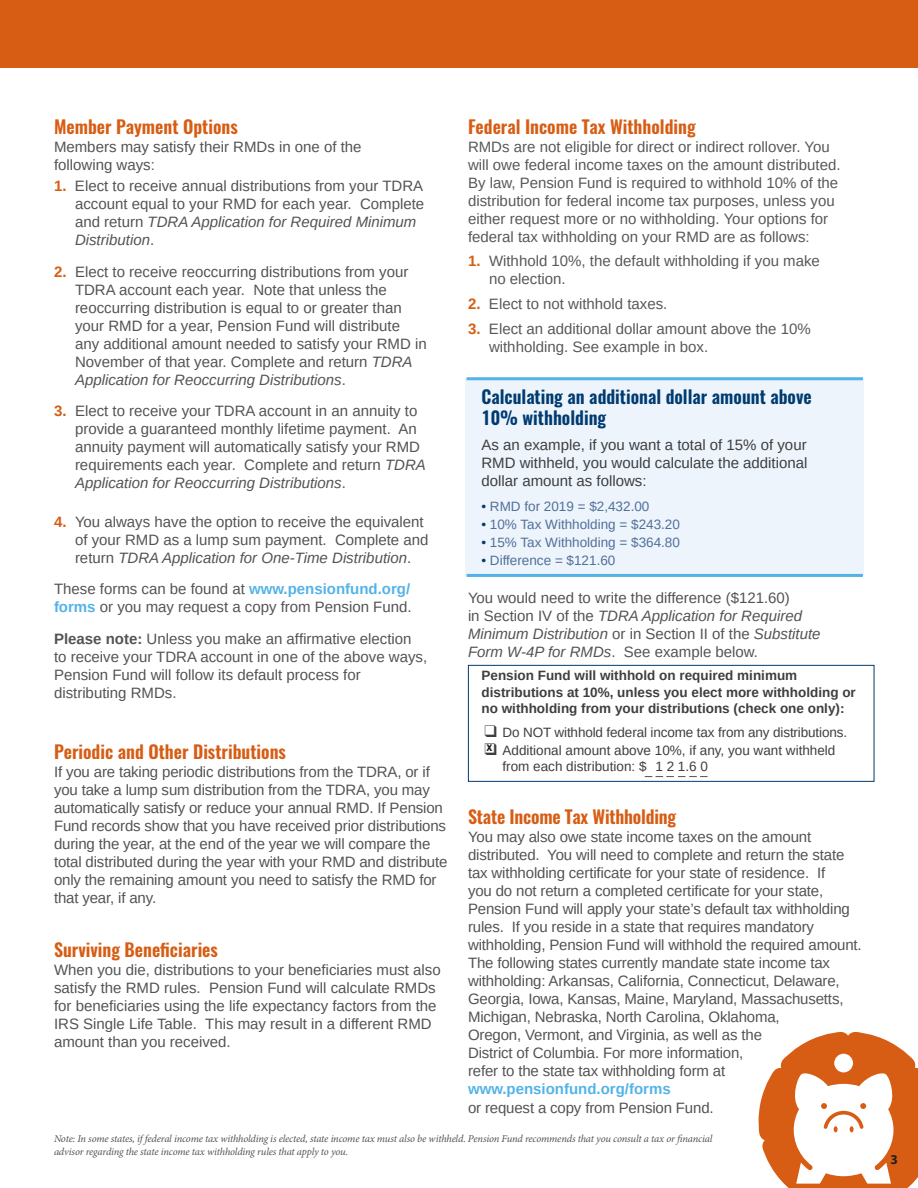
<style>
.page{position:relative;width:918px;height:1188px;background:#fff}
.page>*{position:absolute;margin:0;border:0;box-sizing:border-box;transform-origin:0 0}
.t1{font:600 18px "Oswald";color:#d75d14}
.t2{font:600 18px/21px "Oswald";color:#003b70}
.t3{font:15px/18px "Arimo";color:#535355}
.t4{font:15px/18px "Arimo";color:#57585a}
.t5{font:15px/18px "Arimo";color:#3e3e3f;text-align:justify}
.t6{font:700 13.5px/16.5px "Arimo";color:#3e3e3f}
.t7{font:13.5px/16.5px "Arimo";color:#3e3e3f}
.t8{font:13.5px "Arimo";color:#517099}
.t9{font:700 13.5px "Myriad Pro";color:#231f20}
.t10{font:italic 10.5px/13.5px "Minion Pro";letter-spacing:-.02em;color:#535355}
.t11{font:600 8.1px "Oswald";color:#231f20;scale:1.43 1}
.s1{font-weight:700;color:#d75d14}
.s2{font-style:italic}
.s3{font-weight:700;color:#53b3e8}
.s4{font-weight:700}
.s5{color:#003b70}
</style>
<div class="page">
<div style="left:465px;top:378px;width:399px;height:198px;background:#edf4fc"></div>
<hr style="left:467px;top:377px;width:396px;height:3px;background:#53b3e8">
<hr style="left:467px;top:574px;width:396px;height:3px;background:#53b3e8">
<svg style="left:759px;top:1032px;width:159px;height:156px"></svg>
<div style="left:834px;top:1054px;width:19px;height:18px;background:#fff;border-radius:50%"></div>
<div style="left:0;top:0;width:918px;height:68px;background:#d75d14"></div>
<div style="left:468px;top:665px;width:406px;height:117px;border:1px solid #003b70"></div>
<svg style="left:645px;top:776px;width:63px;height:1px"></svg>
<p class="t1" style="left:54px;top:114px;width:185px">Member Payment Options</p>
<p class="t3" style="left:54px;top:138px;width:309px">Members may satisfy their RMDs in one of the following ways:</p>
<p class="t3" style="left:75px;top:177px;width:351px;text-indent:-21px"><span class="s1">1.</span> Elect to receive annual distributions from your TDRA account equal to your RMD for each year. Complete and return <span class="s2">TDRA Application for Required Minimum Distribution</span>.</p>
<p class="t3" style="left:75px;top:263px;width:353px;text-indent:-21px"><span class="s1">2.</span> Elect to receive reoccurring distributions from your TDRA account each year. Note that unless the reoccurring distribution is equal to or greater than your RMD for a year, Pension Fund will distribute any additional amount needed to satisfy your RMD in November of that year. Complete and return <span class="s2">TDRA Application for Reoccurring Distributions</span>.</p>
<p class="t3" style="left:75px;top:402px;width:352px;text-indent:-21px"><span class="s1">3.</span> Elect to receive your TDRA account in an annuity to provide a guaranteed monthly lifetime payment. An annuity payment will automatically satisfy your RMD requirements each year. Complete and return <span class="s2">TDRA Application for Reoccurring Distributions</span>.</p>
<p class="t3" style="left:75px;top:512px;width:355px;text-indent:-21px"><span class="s1">4.</span> You always have the option to receive the equivalent of your RMD as a lump sum payment. Complete and return <span class="s2">TDRA Application for One-Time Distribution</span>.</p>
<p class="t3" style="left:54px;top:580px;width:359px">These forms can be found at <span class="s3">www.pensionfund.org/ forms</span> or you may request a copy from Pension Fund.</p>
<p class="t3" style="left:54px;top:629px;width:375px"><span class="s4">Please note:</span> Unless you make an affirmative election to receive your TDRA account in one of the above ways, Pension Fund will follow its default process for distributing RMDs.</p>
<p class="t1" style="left:54px;top:739px;width:233px">Periodic and Other Distributions</p>
<p class="t3" style="left:54px;top:762px;width:395px">If you are taking periodic distributions from the TDRA, or if you take a lump sum distribution from the TDRA, you may automatically satisfy or reduce your annual RMD. If Pension Fund records show that you have received prior distributions during the year, at the end of the year we will compare the total distributed during the year with your RMD and distribute only the remaining amount you need to satisfy the RMD for that year, if any.</p>
<p class="t1" style="left:54px;top:937px;width:165px">Surviving Beneficiaries</p>
<p class="t3" style="left:54px;top:960px;width:388px">When you die, distributions to your beneficiaries must also satisfy the RMD rules. Pension Fund will calculate RMDs for beneficiaries using the life expectancy factors from the IRS Single Life Table. This may result in a different RMD amount than you received.</p>
<p class="t1" style="left:468px;top:114px;width:229px">Federal Income Tax Withholding</p>
<p class="t4" style="left:468px;top:138px;width:374px">RMDs are not eligible for direct or indirect rollover. You will owe federal income taxes on the amount distributed.<br>By law, Pension Fund is required to withhold 10% of the distribution for federal income tax purposes, unless you either request more or no withholding. Your options for federal tax withholding on your RMD are as follows:</p>
<p class="t4" style="left:489px;top:252px;width:332px;text-indent:-21px"><span class="s1">1.</span> Withhold 10%, the default withholding if you make no election.</p>
<p class="t4" style="left:468px;top:295px;width:201px"><span class="s1">2.</span> Elect to not withhold taxes.</p>
<p class="t4" style="left:489px;top:320px;width:323px;text-indent:-21px"><span class="s1">3.</span> Elect an additional dollar amount above the 10% withholding. See example in box.</p>
<p class="t2" style="left:482px;top:387px;width:332px">Calculating an additional dollar amount above<br>10% withholding</p>
<p class="t5" style="left:482px;top:436px;width:327px">As an example, if you want a total of 15% of your RMD withheld, you would calculate the additional dollar amount as follows:</p>
<p class="t8" style="left:482px;top:498px;width:169px"><span class="s5">•</span> RMD for 2019 = $2,432.00</p>
<p class="t8" style="left:482px;top:516px;width:200px"><span class="s5">•</span> 10% Tax Withholding = $243.20</p>
<p class="t8" style="left:482px;top:534px;width:200px"><span class="s5">•</span> 15% Tax Withholding = $364.80</p>
<p class="t8" style="left:482px;top:552px;width:135px"><span class="s5">•</span> Difference = $121.60</p>
<p class="t3" style="left:468px;top:589px;width:354px">You would need to write the difference ($121.60)<br>in Section IV of the <span class="s2">TDRA Application for Required Minimum Distribution</span> or in Section II of the <span class="s2">Substitute Form W-4P for RMDs</span>. See example below.</p>
<p class="t6" style="left:482px;top:668px;width:376px">Pension Fund will withhold on required minimum distributions at 10%, unless you elect more withholding or no withholding from your distributions (check one only):</p>
<p class="t7" style="left:484px;top:724px;width:364px">❑ Do NOT withhold federal income tax from any distributions.</p>
<p class="t7" style="left:502px;top:742px;width:334px;text-indent:-18px">❑ Additional amount above 10%, if any, you want withheld from each distribution: $ 1 2 1.6 0</p>
<p class="t1" style="left:468px;top:804px;width:210px">State Income Tax Withholding</p>
<p class="t3" style="left:468px;top:828px;width:395px">You may also owe state income taxes on the amount distributed. You will need to complete and return the state tax withholding certificate for your state of residence. If<br>you do not return a completed certificate for your state, Pension Fund will apply your state’s default tax withholding rules. If you reside in a state that requires mandatory withholding, Pension Fund will withhold the required amount.<br>The following states currently mandate state income tax withholding: Arkansas, California, Connecticut, Delaware, Georgia, Iowa, Kansas, Maine, Maryland, Massachusetts, Michigan, Nebraska, North Carolina, Oklahoma,<br>Oregon, Vermont, and Virginia, as well as the<br>District of Columbia. For more information,<br>refer to the state tax withholding form at <span class="s3">www.pensionfund.org/forms</span></p>
<p class="t3" style="left:468px;top:1099px;width:247px">or request a copy from Pension Fund.</p>
<p class="t11" style="left:487px;top:743px;width:6px">X</p>
<p class="t10" style="left:54px;top:1132px;width:660px">Note: In some states, if federal income tax withholding is elected, state income tax must also be withheld. Pension Fund recommends that you consult a tax or financial advisor regarding the state income tax withholding rules that apply to you.</p>
<p class="t9" style="left:890px;top:1150px;width:9px">3</p>
</div>
